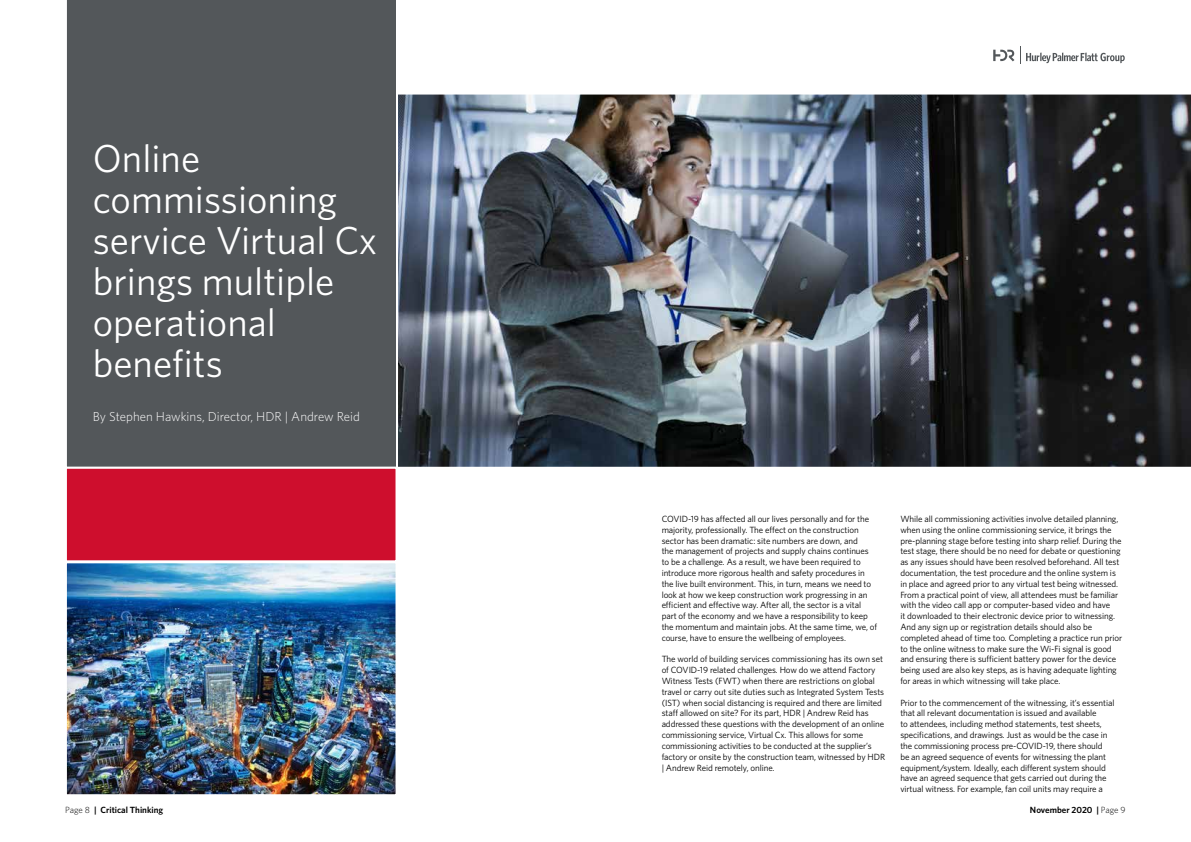
<style>
.page{position:relative;width:1191px;height:842px;background:#fff}
.page>*{position:absolute;margin:0;border:0;box-sizing:border-box;transform-origin:0 0}
.t1{font:39px/41px "Whitney";color:#fff}
.t2{font:300 13px "Whitney";color:#fff}
.t3{font:9px/10.8px "Whitney";letter-spacing:-.01em;color:#000}
.t4{font:600 9px "Whitney";color:#000}
.s1{font-weight:300}
</style>
<div class="page">
<div style="left:66px;top:0;width:330px;height:467px;background:#53575a"></div>
<img style="left:68px;top:564px;width:326px;height:229px">
<div style="left:65px;top:561px;width:332px;height:235px;border:2px solid #fff"></div>
<div style="left:65px;top:467px;width:332px;height:95px;background:#ce0e2d;border:2px solid #fff"></div>
<img style="left:396px;top:94px;width:795px;height:375px">
<svg style="left:993px;top:50px;width:21px;height:11px"></svg>
<svg style="left:1020px;top:47px;width:104px;height:17px"></svg>
<h1 class="t1" style="left:93px;top:137px;width:286px">Online commissioning service Virtual Cx brings multiple operational benefits</h1>
<h2 class="t2" style="left:93px;top:408px;width:268px">By Stephen Hawkins, Director, HDR | Andrew Reid</h2>
<p class="t3" style="left:661px;top:513px;width:217px">COVID-19 has affected all our lives personally and for the majority, professionally. The effect on the construction sector has been dramatic: site numbers are down, and<br>the management of projects and supply chains continues to be a challenge. As a result, we have been required to introduce more rigorous health and safety procedures in the live built environment. This, in turn, means we need to look at how we keep construction work progressing in an efficient and effective way. After all, the sector is a vital part of the economy and we have a responsibility to keep the momentum and maintain jobs. At the same time, we, of course, have to ensure the wellbeing of employees.</p>
<p class="t3" style="left:661px;top:654px;width:225px">The world of building services commissioning has its own set of COVID-19 related challenges. How do we attend Factory Witness Tests (FWT) when there are restrictions on global travel or carry out site duties such as Integrated System Tests (IST) when social distancing is required and there are limited staff allowed on site? For its part, HDR | Andrew Reid has addressed these questions with the development of an online commissioning service, Virtual Cx. This allows for some commissioning activities to be conducted at the supplier’s factory or onsite by the construction team, witnessed by HDR | Andrew Reid remotely, online.</p>
<p class="t3" style="left:900px;top:513px;width:223px">While all commissioning activities involve detailed planning, when using the online commissioning service, it brings the pre-planning stage before testing into sharp relief. During the test stage, there should be no need for debate or questioning as any issues should have been resolved beforehand. All test documentation, the test procedure and the online system is in place and agreed prior to any virtual test being witnessed.<br>From a practical point of view, all attendees must be familiar with the video call app or computer-based video and have<br>it downloaded to their electronic device prior to witnessing.<br>And any sign up or registration details should also be completed ahead of time too. Completing a practice run prior to the online witness to make sure the Wi-Fi signal is good and ensuring there is sufficient battery power for the device being used are also key steps, as is having adequate lighting for areas in which witnessing will take place.</p>
<p class="t3" style="left:900px;top:697px;width:216px">Prior to the commencement of the witnessing, it’s essential that all relevant documentation is issued and available<br>to attendees, including method statements, test sheets, specifications, and drawings. Just as would be the case in the commissioning process pre-COVID-19, there should<br>be an agreed sequence of events for witnessing the plant equipment/system. Ideally, each different system should have an agreed sequence that gets carried out during the virtual witness. For example, fan coil units may require a</p>
<p class="t4" style="left:65px;top:804px;width:100px"><span class="s1">Page 8</span> | Critical Thinking</p>
<p class="t4" style="left:1030px;top:804px;width:97px">November 2020 | <span class="s1">Page 9</span></p>
</div>
